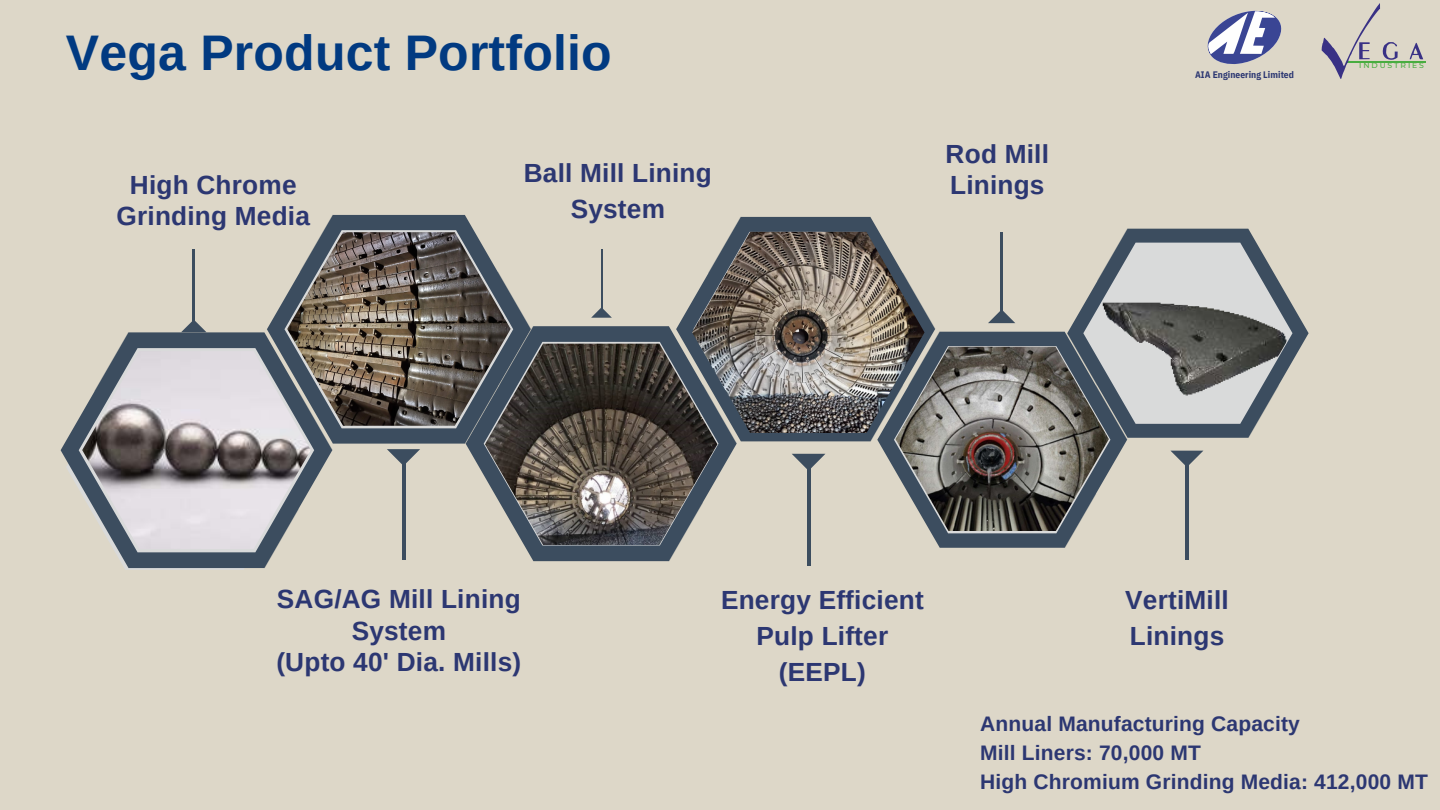
<style>
.page{position:relative;width:1440px;height:810px;background:#ddd7c8}
.page>*{position:absolute;margin:0;border:0;box-sizing:border-box;transform-origin:0 0}
.t1{font:700 50px "Arimo";letter-spacing:.005em;color:#013a81}
.t2{font:700 26.2px/31.2px "Arimo";letter-spacing:.01em;color:#2c3772;text-align:center}
.t3{font:700 21px/29.2px "Arimo";letter-spacing:.01em;color:#2c3772}
.t4{font:700 9.4px "IBM Plex Sans Cond";letter-spacing:.005em;color:#2c3772}
.t5{font:500 7.6px "Montserrat";letter-spacing:.245em;color:#49ad40}
</style>
<div class="page">
<svg style="left:678px;top:217px;width:201px;height:109px"></svg>
<svg style="left:931px;top:533px;width:143px;height:15px;background:#4b5a69"></svg>
<svg style="left:466px;top:326px;width:226px;height:235px;fill:#3c4d5f"></svg>
<svg style="left:267px;top:215px;width:264px;height:229px"></svg>
<svg style="left:284px;top:230px;width:229px;height:198px"></svg>
<svg style="left:61px;top:332px;width:271px;height:236px"></svg>
<svg style="left:79px;top:348px;width:235px;height:204px"></svg>
<hr style="left:193px;top:249px;width:2px;height:81px;background:#3c4d5f">
<svg style="left:181px;top:320px;width:25px;height:12px"></svg>
<hr style="left:402px;top:452px;width:3px;height:108px;background:#3c4d5f">
<svg style="left:387px;top:449px;width:33px;height:17px"></svg>
<hr style="left:601px;top:249px;width:2px;height:67px;background:#3c4d5f">
<svg style="left:591px;top:308px;width:21px;height:10px"></svg>
<hr style="left:807px;top:456px;width:3px;height:110px;background:#3c4d5f">
<svg style="left:1125px;top:229px;width:184px;height:131px"></svg>
<hr style="left:1185px;top:453px;width:3px;height:107px;background:#3c4d5f">
<svg style="left:717px;top:232px;width:576px;height:301px"></svg>
<img style="left:287px;top:232px;width:224px;height:193px">
<img style="left:485px;top:344px;width:232px;height:200px">
<img style="left:692px;top:232px;width:232px;height:201px">
<img style="left:895px;top:347px;width:214px;height:184px">
<svg style="left:1207px;top:10px;width:75px;height:54px"></svg>
<hr style="left:1347px;top:61px;width:79px;height:1px;background:#49ad40">
<svg style="left:1321px;top:3px;width:102px;height:76px"></svg>
<img style="left:82px;top:351px;width:229px;height:198px">
<h1 class="t1" style="left:66px;top:25px;width:547px">Vega Product Portfolio</h1>
<p class="t2" style="left:117px;top:169px;width:195px">High Chrome<br>Grinding Media</p>
<p class="t2" style="left:524px;top:154px;width:190px;line-height:36.3px">Ball Mill Lining<br>System</p>
<p class="t2" style="left:946px;top:138px;width:105px;text-align:left">Rod Mill<br>Linings</p>
<p class="t4" style="left:1195px;top:68px;width:101px">AIA Engineering Limited</p>
<p class="t5" style="left:1359px;top:61px;width:66px">INDUSTRIES</p>
<p class="t2" style="left:276px;top:584px;width:246px">SAG/AG Mill Lining<br>System<br>(Upto 40' Dia. Mills)</p>
<p class="t2" style="left:721px;top:582px;width:204px;line-height:36.3px">Energy Efficient<br>Pulp Lifter (EEPL)</p>
<p class="t2" style="left:1125px;top:582px;width:105px;line-height:36.3px;text-align:left">VertiMill<br>Linings</p>
<p class="t3" style="left:980px;top:709px;width:449px">Annual Manufacturing Capacity<br>Mill Liners: 70,000 MT<br>High Chromium Grinding Media: 412,000 MT</p>
</div>
